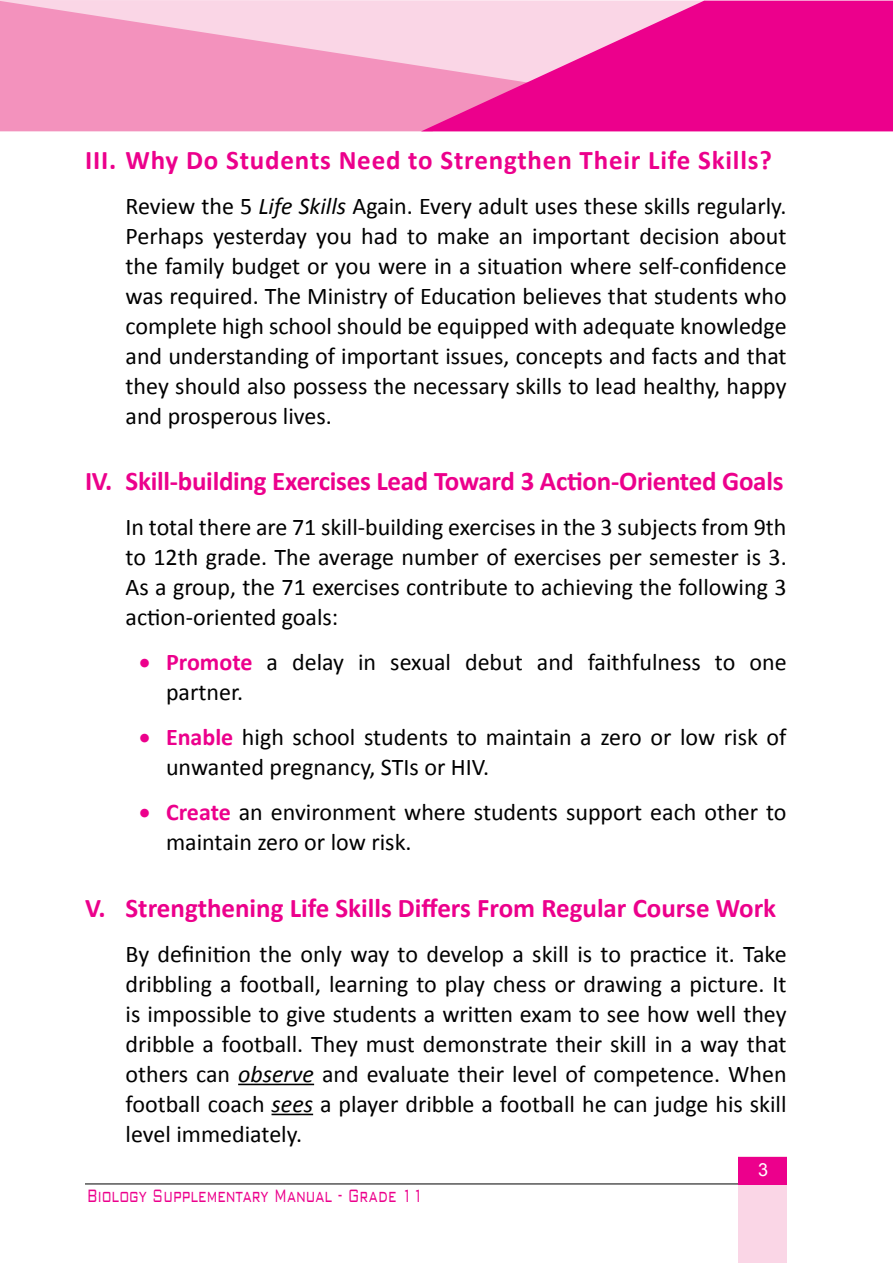
<style>
.page{position:relative;width:893px;height:1263px;background:#fff}
.page>*{position:absolute;margin:0;border:0;box-sizing:border-box;transform-origin:0 0}
.t1{font:700 27px "Calibri";color:#ec008c}
.t2{font:700 27px "Calibri";letter-spacing:.03em;color:#ec008c}
.t3{font:24px/30px "Calibri";color:#000;text-align:justify}
.t4{font:300 24px "Bank Gothic BT";color:#ec008c;scale:.6 1}
.t5{font:18px "Arial";color:#fff}
.s1{font-style:italic}
.s2{color:#ec008c}
.s3{font-weight:700;color:#ec008c}
</style>
<div class="page">
<svg style="left:0;top:1px;width:421px;height:130px;background:#f4a2c7"></svg>
<svg style="left:421px;top:1px;width:472px;height:130px;background:#ef3ca4"></svg>
<div style="left:738px;top:1157px;width:49px;height:106px;background:#fad6e6"></div>
<hr style="left:85px;top:1183px;width:654px;height:1px;background:#000">
<div style="left:738px;top:1157px;width:49px;height:27px;background:#ec008c"></div>
<hr style="left:238px;top:1084px;width:76px;height:1px;background:#000">
<hr style="left:272px;top:1114px;width:41px;height:1px;background:#000">
<p class="t2" style="left:85px;top:143px;width:688px">III. Why Do Students Need to Strengthen Their Life Skills?</p>
<p class="t3" style="left:126px;top:191px;width:663px">Review the 5 <span class="s1">Life Skills</span> Again. Every adult uses these skills regularly.<br>Perhaps yesterday you had to make an important decision about the family budget or you were in a situation where self-confidence was required. The Ministry of Education believes that students who complete high school should be equipped with adequate knowledge and understanding of important issues, concepts and facts and that they should also possess the necessary skills to lead healthy, happy and prosperous lives.</p>
<p class="t1" style="left:85px;top:464px;width:700px">IV. Skill-building Exercises Lead Toward 3 Action-Oriented Goals</p>
<p class="t3" style="left:126px;top:512px;width:663px">In total there are 71 skill-building exercises in the 3 subjects from 9th to 12th grade. The average number of exercises per semester is 3.<br>As a group, the 71 exercises contribute to achieving the following 3 action-oriented goals:</p>
<p class="t3" style="left:166px;top:647px;width:622px;text-indent:-27px"><span class="s2">•</span> <span class="s3">Promote</span> a delay in sexual debut and faithfulness to one partner.</p>
<p class="t3" style="left:166px;top:722px;width:622px;text-indent:-27px"><span class="s2">•</span> <span class="s3">Enable</span> high school students to maintain a zero or low risk of unwanted pregnancy, STIs or HIV.</p>
<p class="t3" style="left:166px;top:797px;width:622px;text-indent:-27px"><span class="s2">•</span> <span class="s3">Create</span> an environment where students support each other to maintain zero or low risk.</p>
<p class="t1" style="left:85px;top:890px;width:693px">V. Strengthening Life Skills Differs From Regular Course Work</p>
<p class="t3" style="left:126px;top:939px;width:663px">By definition the only way to develop a skill is to practice it. Take dribbling a football, learning to play chess or drawing a picture. It is impossible to give students a written exam to see how well they dribble a football. They must demonstrate their skill in a way that others can <span class="s1">observe</span> and evaluate their level of competence. When football coach <span class="s1">sees</span> a player dribble a football he can judge his skill level immediately.</p>
<p class="t4" style="left:87px;top:1182px;width:563px">Biology Supplementary Manual - Grade 11</p>
<p class="t5" style="left:758px;top:1158px;width:12px">3</p>
</div>
